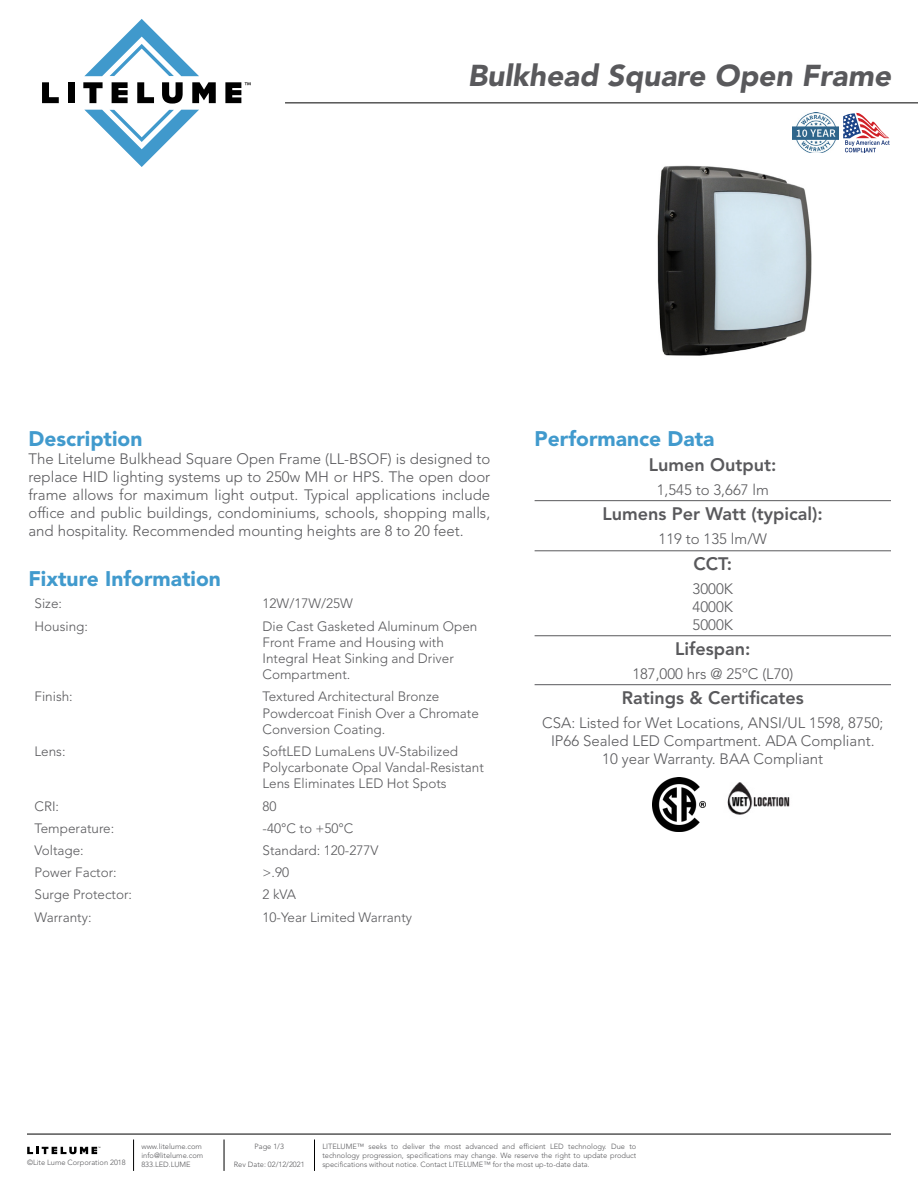
<style>
.page{position:relative;width:918px;height:1188px;background:#fff}
.page>*{position:absolute;margin:0;border:0;box-sizing:border-box;transform-origin:0 0}
.t1{font:italic 900 30px "Avenir LT Std";color:#59595c}
.t2{font:900 21px "Avenir LT Std";color:#419acd}
.t3{font:800 18px "Avenir LT Std";color:#59595c}
.t4{font:300 15px/18px "Avenir LT Std";color:#59595c;text-align:justify}
.t5{font:300 13.5px/16.2px "Avenir LT Std";color:#59595c}
.t6{font:300 7.5px/9px "Avenir LT Std";color:#59595c;text-align:justify}
</style>
<div class="page">
<hr style="left:27px;top:1134px;width:864px;height:1px;background:#000">
<hr style="left:285px;top:103px;width:633px;height:1px;background:#000">
<hr style="left:133px;top:1140px;width:1px;height:31px;background:#000">
<hr style="left:224px;top:1140px;width:1px;height:31px;background:#000">
<hr style="left:314px;top:1140px;width:1px;height:31px;background:#000">
<svg style="left:27px;top:1147px;width:73px;height:7px"></svg>
<svg style="left:42px;top:82px;width:17px;height:21px"></svg>
<div style="left:68px;top:82px;width:7px;height:21px;background:#000"></div>
<svg style="left:83px;top:82px;width:20px;height:21px"></svg>
<svg style="left:112px;top:82px;width:16px;height:21px"></svg>
<svg style="left:137px;top:82px;width:17px;height:21px"></svg>
<svg style="left:162px;top:82px;width:21px;height:22px"></svg>
<svg style="left:192px;top:82px;width:24px;height:21px"></svg>
<svg style="left:84px;top:19px;width:115px;height:57px"></svg>
<svg style="left:85px;top:110px;width:114px;height:57px"></svg>
<svg style="left:225px;top:82px;width:26px;height:21px"></svg>
<hr style="left:535px;top:500px;width:356px;height:1px;background:#59595c">
<hr style="left:535px;top:551px;width:356px;height:1px;background:#59595c">
<hr style="left:535px;top:635px;width:356px;height:1px;background:#59595c">
<hr style="left:535px;top:684px;width:356px;height:1px;background:#59595c">
<img style="left:793px;top:112px;width:45px;height:41px">
<svg style="left:843px;top:113px;width:47px;height:39px"></svg>
<img style="left:657px;top:165px;width:155px;height:191px">
<img style="left:727px;top:782px;width:63px;height:33px">
<img style="left:652px;top:778px;width:54px;height:53px">
<h1 class="t1" style="left:468px;top:57px;width:425px">Bulkhead Square Open Frame</h1>
<h2 class="t2" style="left:29px;top:426px;width:115px">Description</h2>
<p class="t4" style="left:29px;top:450px;width:463px">The Litelume Bulkhead Square Open Frame (LL-BSOF) is designed to replace HID lighting systems up to 250w MH or HPS. The open door frame allows for maximum light output. Typical applications include office and public buildings, condominiums, schools, shopping malls, and hospitality. Recommended mounting heights are 8 to 20 feet.</p>
<h2 class="t2" style="left:29px;top:566px;width:194px">Fixture Information</h2>
<p class="t5" style="left:35px;top:596px;width:29px">Size:</p>
<p class="t5" style="left:263px;top:596px;width:92px">12W/17W/25W</p>
<p class="t5" style="left:35px;top:618px;width:55px">Housing:</p>
<p class="t5" style="left:263px;top:618px;width:216px">Die Cast Gasketed Aluminum Open<br>Front Frame and Housing with<br>Integral Heat Sinking and Driver<br>Compartment.</p>
<p class="t5" style="left:35px;top:689px;width:40px">Finish:</p>
<p class="t5" style="left:263px;top:689px;width:218px">Textured Architectural Bronze<br>Powdercoat Finish Over a Chromate<br>Conversion Coating.</p>
<p class="t5" style="left:35px;top:743px;width:33px">Lens:</p>
<p class="t5" style="left:263px;top:743px;width:223px">SoftLED LumaLens UV-Stabilized<br>Polycarbonate Opal Vandal-Resistant<br>Lens Eliminates LED Hot Spots</p>
<p class="t5" style="left:35px;top:798px;width:26px">CRI:</p>
<p class="t5" style="left:263px;top:798px;width:16px">80</p>
<p class="t5" style="left:35px;top:820px;width:81px">Temperature:</p>
<p class="t5" style="left:263px;top:820px;width:92px">-40°C to +50°C</p>
<p class="t5" style="left:35px;top:842px;width:51px">Voltage:</p>
<p class="t5" style="left:263px;top:842px;width:117px">Standard: 120-277V</p>
<p class="t5" style="left:35px;top:864px;width:84px">Power Factor:</p>
<p class="t5" style="left:263px;top:864px;width:28px">&gt;.90</p>
<p class="t5" style="left:35px;top:887px;width:99px">Surge Protector:</p>
<p class="t5" style="left:263px;top:887px;width:35px">2 kVA</p>
<p class="t5" style="left:35px;top:909px;width:59px">Warranty:</p>
<p class="t5" style="left:263px;top:909px;width:151px">10-Year Limited Warranty</p>
<h2 class="t2" style="left:535px;top:426px;width:181px">Performance Data</h2>
<p class="t3" style="left:649px;top:454px;width:129px">Lumen Output:</p>
<p class="t4" style="left:657px;top:481px;width:114px">1,545 to 3,667 lm</p>
<p class="t3" style="left:603px;top:503px;width:222px">Lumens Per Watt (typical):</p>
<p class="t4" style="left:659px;top:529px;width:110px">119 to 135 lm/W</p>
<p class="t3" style="left:693px;top:554px;width:40px">CCT:</p>
<p class="t4" style="left:693px;top:580px;width:42px">3000K 4000K 5000K</p>
<p class="t3" style="left:675px;top:638px;width:77px">Lifespan:</p>
<p class="t4" style="left:632px;top:665px;width:162px">187,000 hrs @ 25ºC (L70)</p>
<p class="t3" style="left:622px;top:687px;width:184px">Ratings &amp; Certificates</p>
<p class="t4" style="left:542px;top:714px;width:343px;text-align:center">CSA: Listed for Wet Locations, ANSI/UL 1598, 8750;<br>IP66 Sealed LED Compartment. ADA Compliant.<br>10 year Warranty. BAA Compliant</p>
<p class="t6" style="left:141px;top:1142px;width:63px;text-align:left">www.litelume.com info@litelume.com<br>833.LED.LUME</p>
<p class="t6" style="left:255px;top:1142px;width:31px">Page 1/3</p>
<p class="t6" style="left:27px;top:1158px;width:100px">©Lite Lume Corporation 2018</p>
<p class="t6" style="left:234px;top:1160px;width:72px">Rev Date: 02/12/2021</p>
<p class="t6" style="left:322px;top:1142px;width:316px">LITELUME™ seeks to deliver the most advanced and efficient LED technology. Due to technology progression, specifications may change. We reserve the right to update product specifications without notice. Contact LITELUME™ for the most up-to-date data.</p>
</div>
